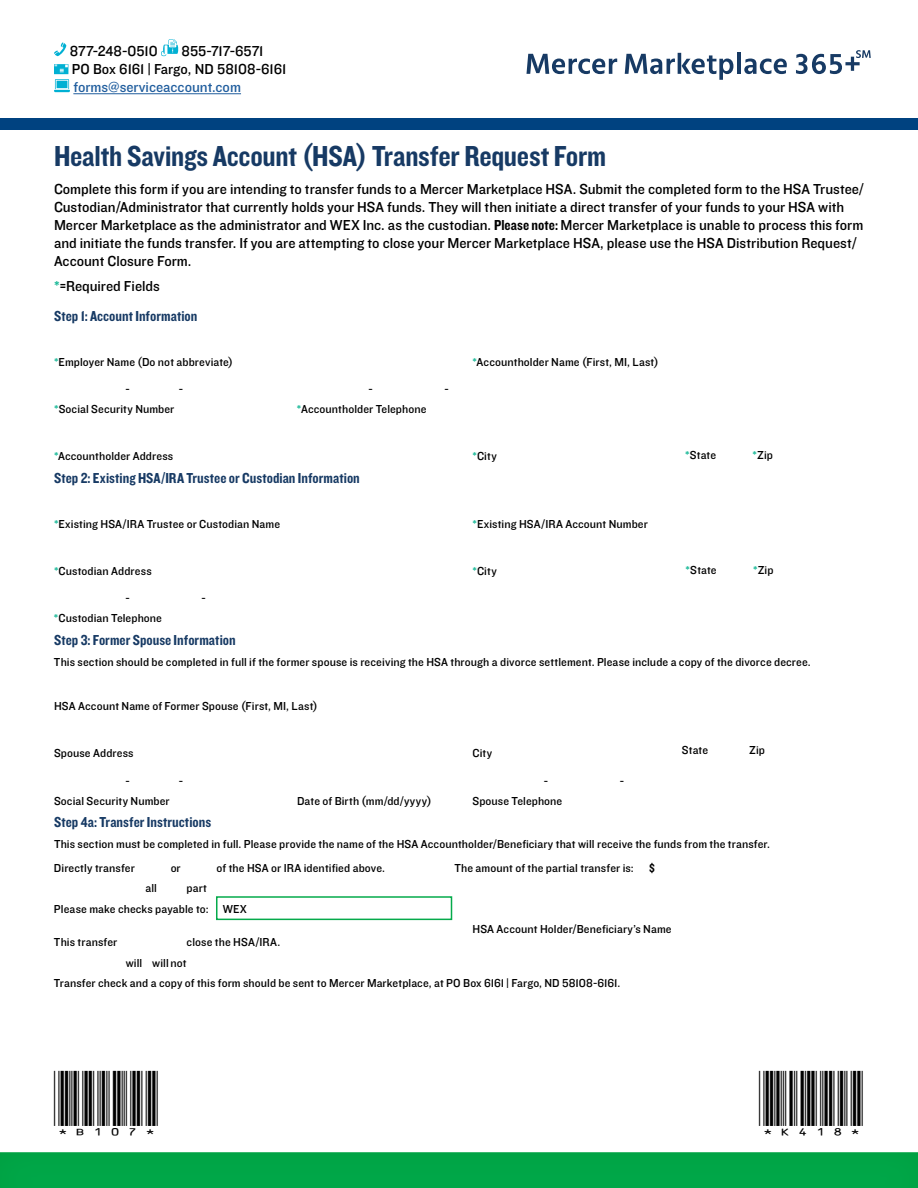
<style>
.page{position:relative;width:918px;height:1188px;background:#fff}
.page>*{position:absolute;margin:0;border:0;box-sizing:border-box;transform-origin:0 0}
.t1{font:30px "Knockout 50 Welterweight";letter-spacing:-.005em;color:#173a64}
.t2{font:18px "ID Automation HC39 M";color:#000}
.body{font:15px/18px "Knockout 31 Junior Middlewt";color:#000}
.body-2{font:15px "Knockout 50 Welterweight";letter-spacing:.005em;color:#173a64}
.t3{font:15px "Knockout 31 Junior Middlewt";color:#215e9e}
.body-3{font:12px "Knockout 31 Junior Middlewt";letter-spacing:.01em;color:#000}
.body-4{font:12px "Knockout 50 Welterweight";color:#000}
.s1{font-family:"Knockout 50 Welterweight"}
.s2{color:#14b795}
</style>
<div class="page">
<div style="left:216px;top:896px;width:236px;height:24px;border:2px solid #05aa4b"></div>
<hr style="left:73px;top:93px;width:168px;height:1px;background:#215e9e">
<svg style="left:54px;top:42px;width:12px;height:14px"></svg>
<svg style="left:161px;top:39px;width:18px;height:17px"></svg>
<svg style="left:54px;top:64px;width:16px;height:28px"></svg>
<div style="left:0;top:118px;width:918px;height:12px;background:#004280"></div>
<svg style="left:527px;top:54px;width:90px;height:20px"></svg>
<svg style="left:625px;top:53px;width:108px;height:27px"></svg>
<hr style="left:737px;top:53px;width:4px;height:21px;background:#173a64">
<svg style="left:744px;top:59px;width:43px;height:15px"></svg>
<svg style="left:796px;top:50px;width:75px;height:24px"></svg>
<div style="left:0;top:1141px;width:918px;height:47px;background:#00ab4c;opacity:.3"></div>
<p class="body" style="left:70px;top:41px;width:89px">877-248-0510</p>
<p class="body" style="left:182px;top:41px;width:83px">855-717-6571</p>
<p class="body" style="left:72px;top:59px;width:216px">PO Box 6161 | Fargo, ND 58108-6161</p>
<p class="t3" style="left:73px;top:77px;width:169px">forms@serviceaccount.com</p>
<p class="t1" style="left:54px;top:136px;width:554px">Health Savings Account (HSA) Transfer Request Form</p>
<p class="body" style="left:54px;top:179px;width:811px">Complete this form if you are intending to transfer funds to a Mercer Marketplace HSA. Submit the completed form to the HSA Trustee/ Custodian/Administrator that currently holds your HSA funds. They will then initiate a direct transfer of your funds to your HSA with Mercer Marketplace as the administrator and WEX Inc. as the custodian. <span class="s1">Please note:</span> Mercer Marketplace is unable to process this form and initiate the funds transfer. If you are attempting to close your Mercer Marketplace HSA, please use the HSA Distribution Request/ Account Closure Form.</p>
<p class="body" style="left:54px;top:276px;width:107px"><span class="s2">*</span>=Required Fields</p>
<p class="body-2" style="left:54px;top:306px;width:145px">Step 1: Account Information</p>
<p class="body-3" style="left:54px;top:354px;width:181px"><span class="s2">*</span>Employer Name (Do not abbreviate)</p>
<p class="body-3" style="left:125px;top:381px;width:6px">-</p>
<p class="body-3" style="left:179px;top:381px;width:6px">-</p>
<p class="body-3" style="left:54px;top:401px;width:122px"><span class="s2">*</span>Social Security Number</p>
<p class="body-3" style="left:54px;top:448px;width:121px"><span class="s2">*</span>Accountholder Address</p>
<p class="body-3" style="left:368px;top:381px;width:6px">-</p>
<p class="body-3" style="left:297px;top:401px;width:131px"><span class="s2">*</span>Accountholder Telephone</p>
<p class="body-2" style="left:54px;top:468px;width:307px">Step 2: Existing HSA/IRA Trustee or Custodian Information</p>
<p class="body-3" style="left:54px;top:516px;width:228px"><span class="s2">*</span>Existing HSA/IRA Trustee or Custodian Name</p>
<p class="body-3" style="left:54px;top:563px;width:99px"><span class="s2">*</span>Custodian Address</p>
<p class="body-3" style="left:125px;top:590px;width:6px">-</p>
<p class="body-3" style="left:54px;top:610px;width:109px"><span class="s2">*</span>Custodian Telephone</p>
<p class="body-3" style="left:201px;top:590px;width:6px">-</p>
<p class="body-2" style="left:54px;top:630px;width:183px">Step 3: Former Spouse Information</p>
<p class="body-3" style="left:444px;top:381px;width:6px">-</p>
<p class="body-3" style="left:472px;top:354px;width:188px"><span class="s2">*</span>Accountholder Name (First, MI, Last)</p>
<p class="body-3" style="left:472px;top:448px;width:26px"><span class="s2">*</span>City</p>
<p class="body-3" style="left:472px;top:516px;width:177px"><span class="s2">*</span>Existing HSA/IRA Account Number</p>
<p class="body-3" style="left:472px;top:563px;width:26px"><span class="s2">*</span>City</p>
<p class="body-3" style="left:685px;top:446px;width:33px"><span class="s2">*</span>State</p>
<p class="body-3" style="left:753px;top:446px;width:22px"><span class="s2">*</span>Zip</p>
<p class="body-3" style="left:686px;top:562px;width:33px"><span class="s2">*</span>State</p>
<p class="body-3" style="left:753px;top:562px;width:22px"><span class="s2">*</span>Zip</p>
<p class="body-3" style="left:54px;top:654px;width:758px">This section should be completed in full if the former spouse is receiving the HSA through a divorce settlement. Please include a copy of the divorce decree.</p>
<p class="body-3" style="left:54px;top:698px;width:265px">HSA Account Name of Former Spouse (First, MI, Last)</p>
<p class="body-3" style="left:54px;top:745px;width:81px">Spouse Address</p>
<p class="body-3" style="left:472px;top:745px;width:21px">City</p>
<p class="body-3" style="left:682px;top:742px;width:28px">State</p>
<p class="body-3" style="left:749px;top:742px;width:17px">Zip</p>
<p class="body-3" style="left:125px;top:772px;width:6px">-</p>
<p class="body-3" style="left:179px;top:772px;width:6px">-</p>
<p class="body-3" style="left:544px;top:773px;width:6px">-</p>
<p class="body-3" style="left:620px;top:773px;width:6px">-</p>
<p class="body-3" style="left:54px;top:792px;width:117px">Social Security Number</p>
<p class="body-3" style="left:297px;top:792px;width:136px">Date of Birth (mm/dd/yyyy)</p>
<p class="body-3" style="left:472px;top:792px;width:91px">Spouse Telephone</p>
<p class="body-2" style="left:54px;top:812px;width:159px">Step 4a: Transfer Instructions</p>
<p class="body-3" style="left:54px;top:836px;width:718px">This section must be completed in full. Please provide the name of the HSA Accountholder/Beneficiary that will receive the funds from the transfer.</p>
<p class="body-3" style="left:54px;top:860px;width:82px">Directly transfer</p>
<p class="body-3" style="left:171px;top:860px;width:12px">or</p>
<p class="body-3" style="left:217px;top:860px;width:170px">of the HSA or IRA identified above.</p>
<p class="body-3" style="left:145px;top:880px;width:13px">all</p>
<p class="body-3" style="left:187px;top:880px;width:22px">part</p>
<p class="body-3" style="left:54px;top:900px;width:156px">Please make checks payable to:</p>
<p class="body-3" style="left:223px;top:900px;width:26px">WEX</p>
<p class="body-3" style="left:54px;top:934px;width:65px">This transfer</p>
<p class="body-3" style="left:187px;top:934px;width:95px">close the HSA/IRA.</p>
<p class="body-3" style="left:126px;top:954px;width:18px">will</p>
<p class="body-3" style="left:152px;top:954px;width:36px">will not</p>
<p class="body-3" style="left:454px;top:860px;width:181px">The amount of the partial transfer is:</p>
<p class="body-4" style="left:649px;top:860px;width:7px">$</p>
<p class="body-3" style="left:472px;top:921px;width:201px">HSA Account Holder/Beneficiary’s Name</p>
<p class="body-3" style="left:54px;top:975px;width:568px">Transfer check and a copy of this form should be sent to Mercer Marketplace, at PO Box 6161 | Fargo, ND 58108-6161.</p>
<p class="t2" style="left:54px;top:1109px;width:106px">*B107*</p>
<p class="t2" style="left:759px;top:1109px;width:106px">*K418*</p>
</div>
